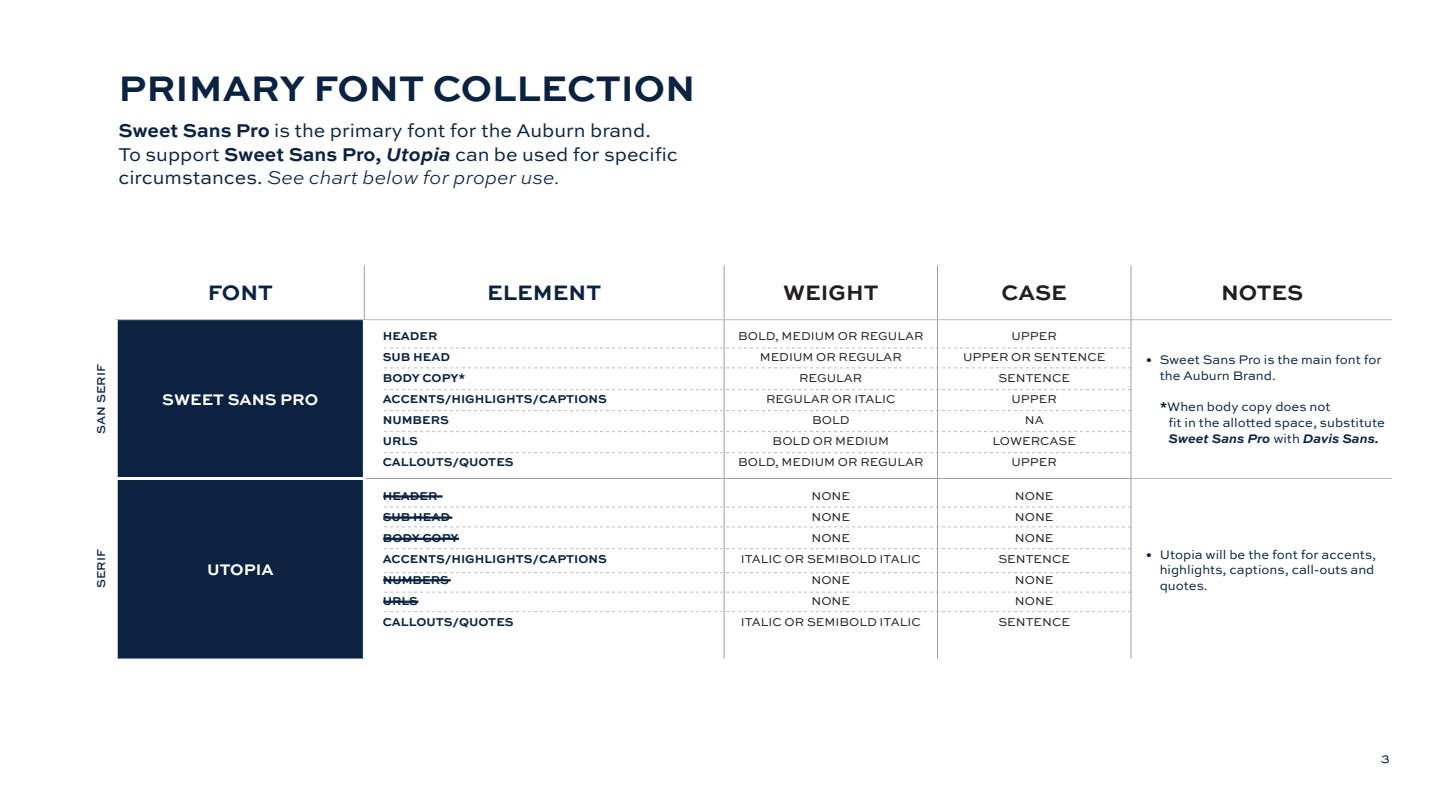
<style>
.page{position:relative;width:1440px;height:810px;background:#fff}
.page>*{position:absolute;margin:0;border:0;box-sizing:border-box;transform-origin:0 0}
.t1{font:700 37.5px "Sweet Sans Pro";color:#0b2341}
.t2{font:700 22.05px "Sweet Sans Pro";color:#231f20}
.t3{font:700 22.05px "Sweet Sans Pro";color:#0b2341}
.t4{font:19.5px/23.4px "Sweet Sans Pro";color:#0b2341}
.t5{font:700 16.2px "Sweet Sans Pro";color:#fff}
.t6{font:13.5px "Sweet Sans Pro";color:#0b2341}
.t7{font:13.05px/15.7px "Sweet Sans Pro";color:#0b2341}
.t8{font:12px "Sweet Sans Pro";color:#231f20}
.t9{font:700 12px "Sweet Sans Pro";color:#0b2341}
.t10{font:500 12px "Sweet Sans Pro";color:#0b2341}
.s1{font-weight:700}
.s2{font-weight:700;font-style:italic}
.s3{font-weight:300;font-style:italic}
</style>
<div class="page">
<div style="left:118px;top:320px;width:245px;height:339px;background:#0b2341"></div>
<hr style="left:1131px;top:478px;width:261px;height:1px;background:#bcbdc0">
<hr style="left:115px;top:319px;width:249px;height:1px;background:#bcbdc0">
<hr style="left:364px;top:319px;width:360px;height:1px;background:#bcbdc0">
<hr style="left:724px;top:319px;width:213px;height:1px;background:#bcbdc0">
<hr style="left:938px;top:319px;width:193px;height:1px;background:#bcbdc0">
<hr style="left:1131px;top:319px;width:261px;height:1px;background:#bcbdc0">
<hr style="left:115px;top:477px;width:251px;height:3px;background:#fff">
<hr style="left:724px;top:320px;width:1px;height:158px;background:#9d9fa2">
<hr style="left:937px;top:320px;width:1px;height:158px;background:#9d9fa2">
<hr style="left:1131px;top:320px;width:1px;height:158px;background:#9d9fa2">
<hr style="left:366px;top:478px;width:358px;height:1px;background:#9d9fa2">
<hr style="left:724px;top:478px;width:213px;height:1px;background:#9d9fa2">
<hr style="left:724px;top:479px;width:1px;height:180px;background:#9d9fa2">
<hr style="left:938px;top:478px;width:193px;height:1px;background:#9d9fa2">
<hr style="left:937px;top:479px;width:1px;height:180px;background:#9d9fa2">
<hr style="left:1131px;top:479px;width:1px;height:180px;background:#9d9fa2">
<hr style="left:364px;top:265px;width:1px;height:54px;background:#9d9fa2">
<hr style="left:724px;top:265px;width:1px;height:55px;background:#9d9fa2">
<hr style="left:937px;top:265px;width:1px;height:55px;background:#9d9fa2">
<hr style="left:1131px;top:265px;width:1px;height:55px;background:#9d9fa2">
<svg style="left:384px;top:348px;width:747px;height:1px"></svg>
<svg style="left:384px;top:507px;width:747px;height:1px"></svg>
<svg style="left:384px;top:368px;width:747px;height:1px"></svg>
<svg style="left:384px;top:526px;width:747px;height:1px"></svg>
<svg style="left:384px;top:389px;width:747px;height:1px"></svg>
<svg style="left:384px;top:548px;width:747px;height:1px"></svg>
<svg style="left:384px;top:410px;width:747px;height:1px"></svg>
<svg style="left:384px;top:572px;width:747px;height:1px"></svg>
<svg style="left:384px;top:431px;width:747px;height:1px"></svg>
<svg style="left:384px;top:592px;width:747px;height:1px"></svg>
<svg style="left:384px;top:452px;width:747px;height:1px"></svg>
<svg style="left:384px;top:611px;width:747px;height:1px"></svg>
<hr style="left:383px;top:495px;width:60px;height:3px;background:#0b2341">
<hr style="left:383px;top:516px;width:69px;height:3px;background:#0b2341">
<hr style="left:383px;top:538px;width:76px;height:2px;background:#0b2341">
<hr style="left:383px;top:579px;width:68px;height:2px;background:#0b2341">
<hr style="left:383px;top:601px;width:35px;height:2px;background:#0b2341">
<p class="t1" style="left:118px;top:60px;width:578px">PRIMARY FONT COLLECTION</p>
<p class="t4" style="left:118px;top:118px;width:561px"><span class="s1">Sweet Sans Pro</span> is the primary font for the Auburn brand.<br>To support <span class="s1">Sweet Sans Pro,</span> <span class="s2">Utopia</span> can be used for specific circumstances. <span class="s3">See chart below for proper use.</span></p>
<p class="t10" style="left:92px;top:434px;width:71px;rotate:-90deg">SAN SERIF</p>
<p class="t10" style="left:92px;top:588px;width:40px;rotate:-90deg">SERIF</p>
<p class="t3" style="left:208px;top:276px;width:67px">FONT</p>
<p class="t3" style="left:487px;top:276px;width:115px">ELEMENT</p>
<p class="t2" style="left:783px;top:276px;width:97px">WEIGHT</p>
<p class="t2" style="left:1002px;top:276px;width:67px">CASE</p>
<p class="t2" style="left:1221px;top:276px;width:84px">NOTES</p>
<p class="t5" style="left:162px;top:387px;width:158px">SWEET SANS PRO</p>
<p class="t5" style="left:207px;top:558px;width:68px">UTOPIA</p>
<p class="t9" style="left:383px;top:327px;width:56px">HEADER</p>
<p class="t9" style="left:383px;top:348px;width:69px">SUB HEAD</p>
<p class="t9" style="left:383px;top:369px;width:84px">BODY COPY*</p>
<p class="t9" style="left:383px;top:390px;width:226px">ACCENTS/HIGHLIGHTS/CAPTIONS</p>
<p class="t9" style="left:383px;top:411px;width:68px">NUMBERS</p>
<p class="t9" style="left:383px;top:432px;width:37px">URLS</p>
<p class="t9" style="left:383px;top:453px;width:132px">CALLOUTS/QUOTES</p>
<p class="t9" style="left:383px;top:487px;width:56px">HEADER</p>
<p class="t9" style="left:383px;top:508px;width:69px">SUB HEAD</p>
<p class="t9" style="left:383px;top:529px;width:77px">BODY COPY</p>
<p class="t9" style="left:383px;top:550px;width:226px">ACCENTS/HIGHLIGHTS/CAPTIONS</p>
<p class="t9" style="left:383px;top:571px;width:68px">NUMBERS</p>
<p class="t9" style="left:383px;top:592px;width:37px">URLS</p>
<p class="t9" style="left:383px;top:613px;width:132px">CALLOUTS/QUOTES</p>
<p class="t8" style="left:738px;top:328px;width:187px">BOLD, MEDIUM OR REGULAR</p>
<p class="t8" style="left:760px;top:349px;width:144px">MEDIUM OR REGULAR</p>
<p class="t8" style="left:799px;top:370px;width:65px">REGULAR</p>
<p class="t8" style="left:766px;top:391px;width:131px">REGULAR OR ITALIC</p>
<p class="t8" style="left:812px;top:412px;width:39px">BOLD</p>
<p class="t8" style="left:773px;top:433px;width:118px">BOLD OR MEDIUM</p>
<p class="t8" style="left:738px;top:454px;width:187px">BOLD, MEDIUM OR REGULAR</p>
<p class="t8" style="left:812px;top:488px;width:40px">NONE</p>
<p class="t8" style="left:812px;top:509px;width:40px">NONE</p>
<p class="t8" style="left:812px;top:530px;width:40px">NONE</p>
<p class="t8" style="left:741px;top:551px;width:182px">ITALIC OR SEMIBOLD ITALIC</p>
<p class="t8" style="left:812px;top:572px;width:40px">NONE</p>
<p class="t8" style="left:812px;top:593px;width:40px">NONE</p>
<p class="t8" style="left:741px;top:614px;width:182px">ITALIC OR SEMIBOLD ITALIC</p>
<p class="t8" style="left:1011px;top:328px;width:47px">UPPER</p>
<p class="t8" style="left:963px;top:349px;width:144px">UPPER OR SENTENCE</p>
<p class="t8" style="left:998px;top:370px;width:73px">SENTENCE</p>
<p class="t8" style="left:1011px;top:391px;width:47px">UPPER</p>
<p class="t8" style="left:1025px;top:412px;width:20px">NA</p>
<p class="t8" style="left:992px;top:433px;width:85px">LOWERCASE</p>
<p class="t8" style="left:1011px;top:454px;width:47px">UPPER</p>
<p class="t8" style="left:1015px;top:488px;width:40px">NONE</p>
<p class="t8" style="left:1015px;top:509px;width:40px">NONE</p>
<p class="t8" style="left:1015px;top:530px;width:40px">NONE</p>
<p class="t8" style="left:998px;top:551px;width:73px">SENTENCE</p>
<p class="t8" style="left:1015px;top:572px;width:40px">NONE</p>
<p class="t8" style="left:1015px;top:593px;width:40px">NONE</p>
<p class="t8" style="left:998px;top:614px;width:73px">SENTENCE</p>
<p class="t7" style="left:1160px;top:352px;width:224px;text-indent:-14px">• Sweet Sans Pro is the main font for the Auburn Brand.</p>
<p class="t7" style="left:1169px;top:399px;width:218px;text-indent:-9px"><span class="s1">*</span>When body copy does not<br>fit in the allotted space, substitute<br><span class="s2">Sweet Sans Pro</span> with <span class="s2">Davis Sans.</span></p>
<p class="t7" style="left:1160px;top:546px;width:218px;text-indent:-14px">• Utopia will be the font for accents, highlights, captions, call-outs and quotes.</p>
<p class="t6" style="left:1381px;top:748px;width:11px">3</p>
</div>
